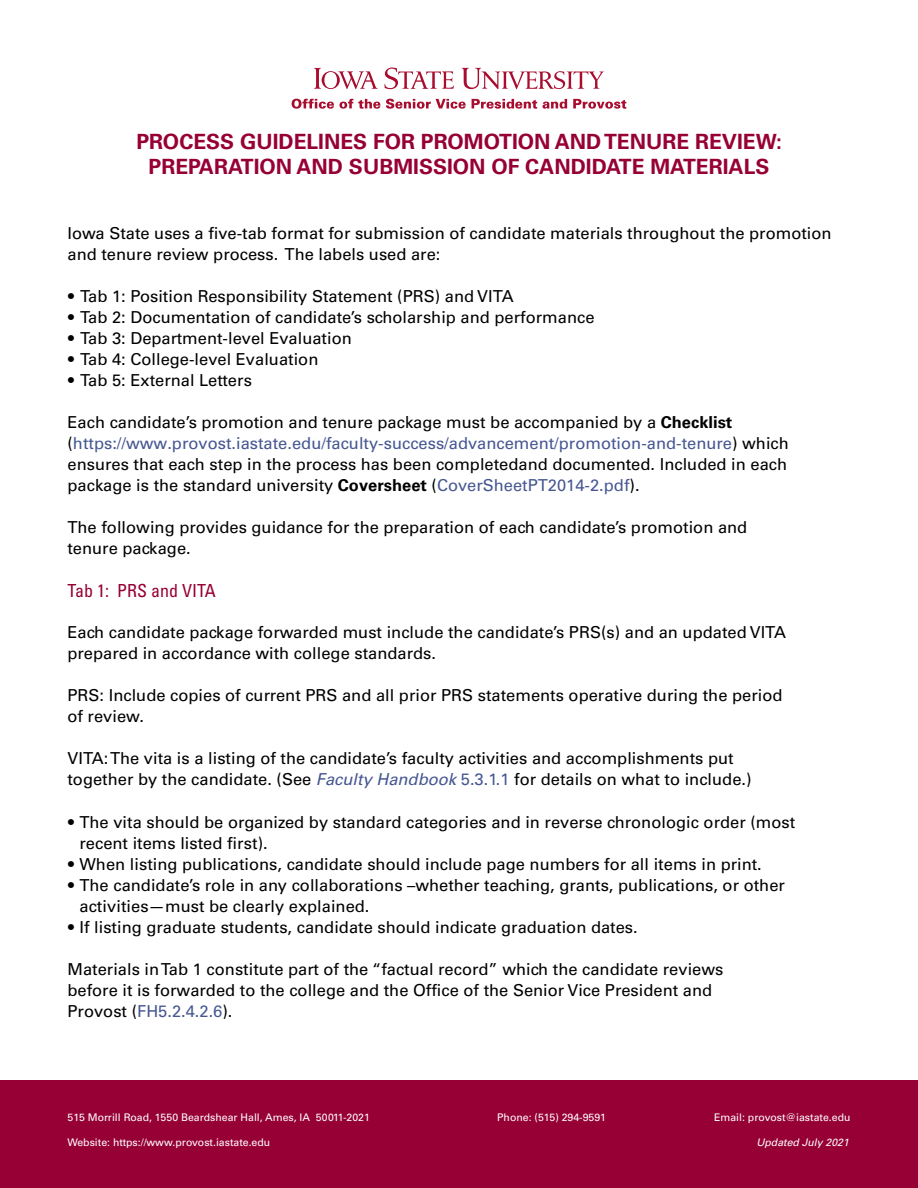
<style>
.page{position:relative;width:918px;height:1188px;background:#fff}
.page>*{position:absolute;margin:0;border:0;box-sizing:border-box;transform-origin:0 0}
.t1{font:700 21px/25.2px "Univers LT Std";color:#970035;text-align:center}
.t2{font:condensed 18px "Univers LT Std";color:#970035}
.t3{font:16.5px/21px "Univers LT Std";color:#000}
.t4{font:10.5px "Univers LT Std";color:#fff}
.t5{font:italic 10.5px "Univers LT Std";color:#fff}
.s1{font-weight:700}
.s2{color:#465792}
.s3{font-style:italic;color:#465792}
</style>
<div class="page">
<div style="left:0;top:1080px;width:918px;height:108px;background:#970035"></div>
<svg style="left:292px;top:99px;width:88px;height:10px"></svg>
<svg style="left:386px;top:99px;width:80px;height:10px"></svg>
<svg style="left:472px;top:99px;width:95px;height:10px"></svg>
<svg style="left:573px;top:99px;width:53px;height:10px"></svg>
<svg style="left:314px;top:68px;width:290px;height:22px"></svg>
<p class="t1" style="left:136px;top:129px;width:647px">PROCESS GUIDELINES FOR PROMOTION AND TENURE REVIEW:<br>PREPARATION AND SUBMISSION OF CANDIDATE MATERIALS</p>
<p class="t3" style="left:68px;top:223px;width:766px">Iowa State uses a five-tab format for submission of candidate materials throughout the promotion and tenure review process. The labels used are:</p>
<p class="t3" style="left:68px;top:286px;width:447px">• Tab 1: Position Responsibility Statement (PRS) and VITA</p>
<p class="t3" style="left:68px;top:307px;width:528px">• Tab 2: Documentation of candidate’s scholarship and performance</p>
<p class="t3" style="left:68px;top:328px;width:285px">• Tab 3: Department-level Evaluation</p>
<p class="t3" style="left:68px;top:349px;width:252px">• Tab 4: College-level Evaluation</p>
<p class="t3" style="left:68px;top:370px;width:186px">• Tab 5: External Letters</p>
<p class="t3" style="left:68px;top:412px;width:723px">Each candidate’s promotion and tenure package must be accompanied by a <span class="s1">Checklist </span>(<span class="s2">https://www.provost.iastate.edu/faculty-success/advancement/promotion-and-tenure</span>) which ensures that each step in the process has been completedand documented. Included in each package is the standard university <span class="s1">Coversheet</span> (<span class="s2">CoverSheetPT2014-2.pdf</span>).</p>
<p class="t3" style="left:68px;top:517px;width:681px">The following provides guidance for the preparation of each candidate’s promotion and tenure package.</p>
<p class="t2" style="left:68px;top:579px;width:150px">Tab 1: PRS and VITA</p>
<p class="t3" style="left:67px;top:622px;width:720px">Each candidate package forwarded must include the candidate’s PRS(s) and an updated VITA prepared in accordance with college standards.</p>
<p class="t3" style="left:67px;top:685px;width:717px">PRS: Include copies of current PRS and all prior PRS statements operative during the period of review.</p>
<p class="t3" style="left:67px;top:748px;width:686px">VITA: The vita is a listing of the candidate’s faculty activities and accomplishments put together by the candidate. (See <span class="s3">Faculty Handbook</span> <span class="s2">5.3.1.1</span> for details on what to include.)</p>
<p class="t3" style="left:79px;top:811px;width:717px;text-indent:-11px">• The vita should be organized by standard categories and in reverse chronologic order (most recent items listed first).</p>
<p class="t3" style="left:68px;top:853px;width:695px">• When listing publications, candidate should include page numbers for all items in print.</p>
<p class="t3" style="left:79px;top:874px;width:707px;text-indent:-11px">• The candidate’s role in any collaborations –whether teaching, grants, publications, or other activities—must be clearly explained.</p>
<p class="t3" style="left:68px;top:916px;width:571px">• If listing graduate students, candidate should indicate graduation dates.</p>
<p class="t3" style="left:68px;top:958px;width:657px">Materials in Tab 1 constitute part of the “factual record” which the candidate reviews before it is forwarded to the college and the Office of the Senior Vice President and<br>Provost (<span class="s2">FH5.2.4.2.6</span>).</p>
<p class="t4" style="left:68px;top:1111px;width:304px">515 Morrill Road, 1550 Beardshear Hall, Ames, IA 50011-2021</p>
<p class="t4" style="left:497px;top:1111px;width:110px">Phone: (515) 294-9591</p>
<p class="t4" style="left:714px;top:1111px;width:138px">Email: provost@iastate.edu</p>
<p class="t4" style="left:68px;top:1136px;width:204px">Website: https://www.provost.iastate.edu</p>
<p class="t5" style="left:756px;top:1136px;width:94px">Updated July 2021</p>
</div>
